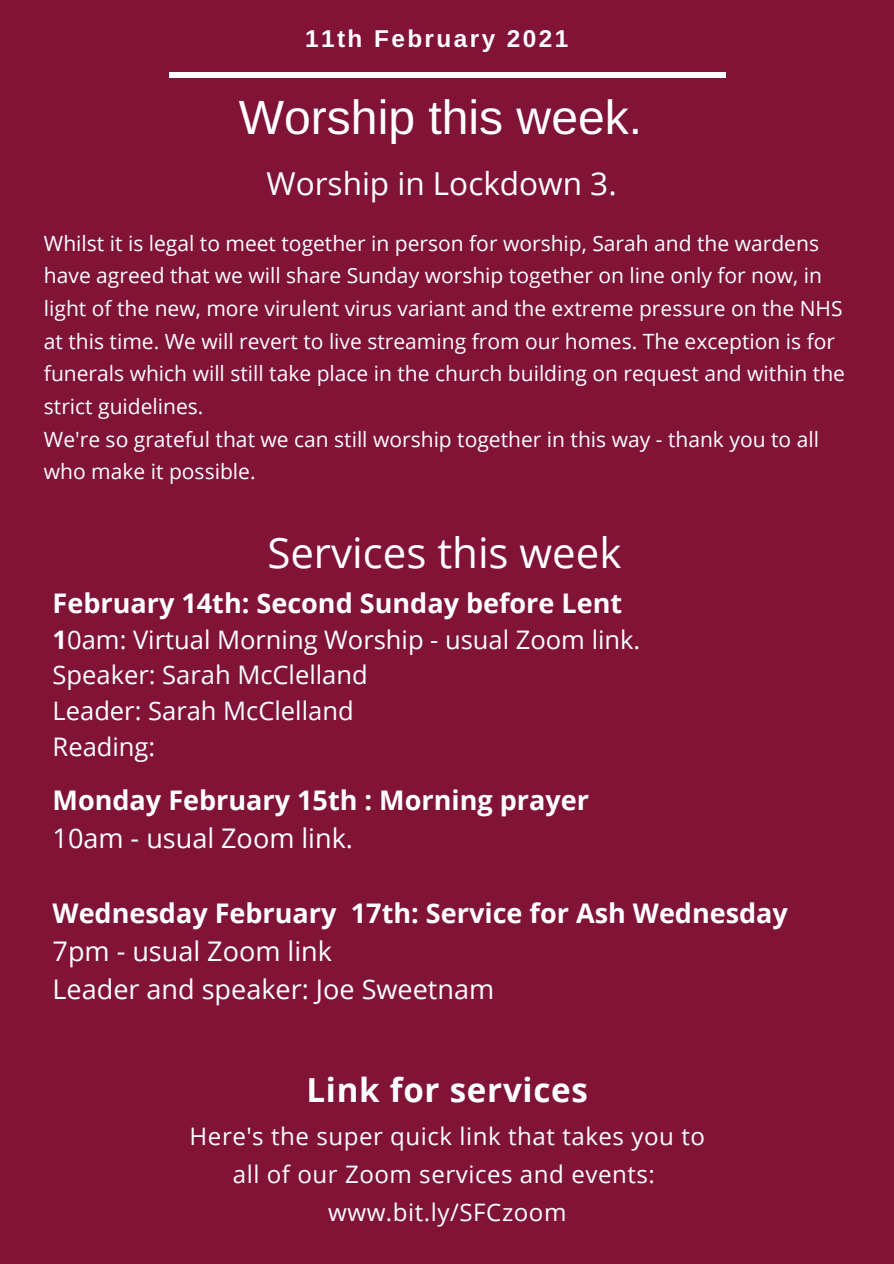
<style>
.page{position:relative;width:894px;height:1264px;background:#fff}
.page>*{position:absolute;margin:0;border:0;box-sizing:border-box;transform-origin:0 0}
.t1{font:48px "Arimo";color:#fff}
.t2{font:42px "Open Sans";color:#fff}
.t3{font:700 33.15px "Open Sans";letter-spacing:.02em;color:#fefefe}
.t4{font:31.5px "Open Sans";color:#fff}
.t5{font:700 27px "Open Sans";color:#fff}
.t6{font:27px "Open Sans";color:#fff}
.t7{font:25.5px "Open Sans";color:#fff}
.t8{font:700 24.3px "Arimo";letter-spacing:.1em;color:#fff}
.t9{font:24.15px/38.2px "Open Sans";letter-spacing:.02em;color:#fefefe;text-align:center}
.t10{font:21px/32.7px "Open Sans";color:#fff}
.s1{font-weight:700}
</style>
<div class="page">
<div style="left:0;top:0;width:893px;height:1263px;background:#801336"></div>
<div style="left:169px;top:72px;width:556px;height:6px;background:#fff"></div>
<p class="t8" style="left:305px;top:25px;width:265px">11th February 2021</p>
<p class="t1" style="left:239px;top:91px;width:404px">Worship this week.</p>
<p class="t4" style="left:266px;top:162px;width:351px">Worship in Lockdown 3.</p>
<p class="t10" style="left:44px;top:226px;width:802px">Whilst it is legal to meet together in person for worship, Sarah and the wardens have agreed that we will share Sunday worship together on line only for now, in light of the new, more virulent virus variant and the extreme pressure on the NHS at this time. We will revert to live streaming from our homes. The exception is for funerals which will still take place in the church building on request and within the strict guidelines.</p>
<p class="t10" style="left:44px;top:422px;width:776px">We're so grateful that we can still worship together in this way - thank you to all who make it possible.</p>
<p class="t2" style="left:267px;top:523px;width:355px">Services this week</p>
<p class="t5" style="left:53px;top:584px;width:571px">February 14th: Second Sunday before Lent</p>
<p class="t7" style="left:53px;top:621px;width:589px"><span class="s1">1</span>0am: Virtual Morning Worship - usual Zoom link.</p>
<p class="t7" style="left:53px;top:657px;width:316px">Speaker: Sarah McClelland</p>
<p class="t7" style="left:53px;top:692px;width:302px">Leader: Sarah McClelland</p>
<p class="t7" style="left:53px;top:728px;width:104px">Reading:</p>
<p class="t5" style="left:53px;top:781px;width:538px">Monday February 15th : Morning prayer</p>
<p class="t6" style="left:53px;top:818px;width:302px">10am - usual Zoom link.</p>
<p class="t5" style="left:53px;top:894px;width:736px">Wednesday February 17th: Service for Ash Wednesday</p>
<p class="t6" style="left:53px;top:932px;width:281px">7pm - usual Zoom link</p>
<p class="t6" style="left:53px;top:970px;width:443px">Leader and speaker: Joe Sweetnam</p>
<p class="t3" style="left:306px;top:1066px;width:283px">Link for services</p>
<p class="t9" style="left:189px;top:1116px;width:516px">Here's the super quick link that takes you to all of our Zoom services and events:</p>
<p class="t9" style="left:328px;top:1192px;width:240px">www.bit.ly/SFCzoom</p>
</div>
